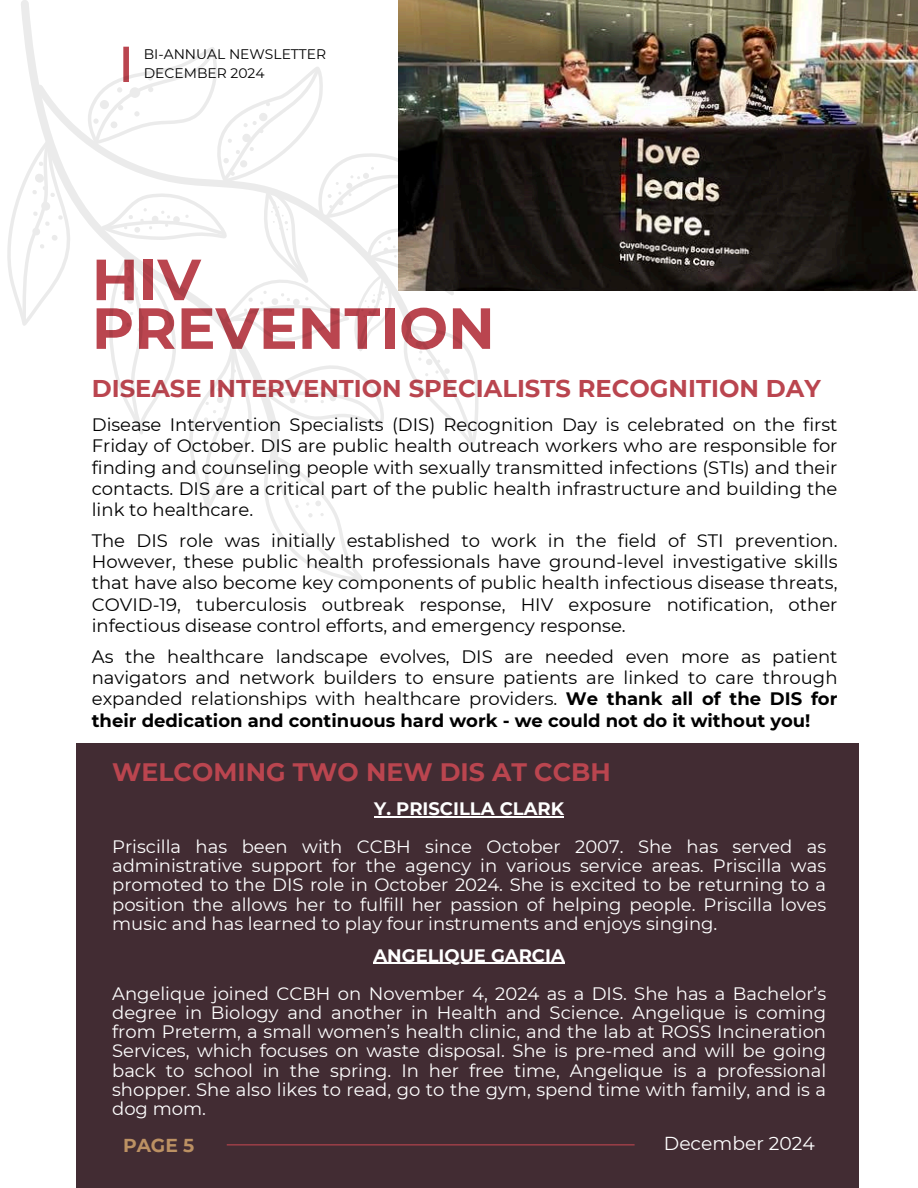
<style>
.page{position:relative;width:918px;height:1188px;background:#fff}
.page>*{position:absolute;margin:0;border:0;box-sizing:border-box;transform-origin:0 0}
.t1{font:700 57.9px/48.8px "Montserrat";color:#ba454f}
.t2{font:700 25.2px "Montserrat";color:#ba454f}
.t3{font:700 24.15px "Montserrat";color:#ba454f}
.t4{font:18.75px "Montserrat";color:#fff}
.t5{font:700 18.75px "Montserrat";color:#bc9163}
.t6{font:18px/21.3px "Montserrat";color:#000;text-align:justify}
.t7{font:18px/19.2px "Montserrat";color:#fff;text-align:justify}
.t8{font:700 18px "Montserrat";color:#fff}
.t9{font:13.95px "Montserrat";color:#000}
.s1{font-weight:700}
</style>
<div class="page">
<div style="left:76px;top:744px;width:783px;height:444px;background:#422c33"></div>
<img style="left:398px;top:0;width:520px;height:290px">
<hr style="left:227px;top:1144px;width:408px;height:1px;background:#ba454f">
<svg style="left:7px;top:44px;width:472px;height:536px"></svg>
<hr style="left:374px;top:816px;width:190px;height:1px;background:#fff">
<hr style="left:373px;top:963px;width:192px;height:1px;background:#fff">
<h4 class="t9" style="left:144px;top:46px;width:184px">BI-ANNUAL NEWSLETTER</h4>
<h3 class="t9" style="left:144px;top:65px;width:122px">DECEMBER 2024</h3>
<p class="t1" style="left:92px;top:255px;width:405px">HIV<br>PREVENTION</p>
<h4 class="t3" style="left:92px;top:374px;width:731px">DISEASE INTERVENTION SPECIALISTS RECOGNITION DAY</h4>
<h1 class="t6" style="left:92px;top:414px;width:747px">Disease Intervention Specialists (DIS) Recognition Day is celebrated on the first Friday of October. DIS are public health outreach workers who are responsible for finding and counseling people with sexually transmitted infections (STIs) and their contacts. DIS are a critical part of the public health infrastructure and building the link to healthcare.</h1>
<h2 class="t6" style="left:92px;top:530px;width:747px">The DIS role was initially established to work in the field of STI prevention.<br>However, these public health professionals have ground-level investigative skills that have also become key components of public health infectious disease threats, COVID-19, tuberculosis outbreak response, HIV exposure notification, other infectious disease control efforts, and emergency response.</h2>
<h4 class="t6" style="left:92px;top:645px;width:747px">As the healthcare landscape evolves, DIS are needed even more as patient navigators and network builders to ensure patients are linked to care through expanded relationships with healthcare providers. <span class="s1">We thank all of the DIS for their dedication and continuous hard work - we could not do it without you!</span></h4>
<p class="t2" style="left:112px;top:757px;width:500px">WELCOMING TWO NEW DIS AT CCBH</p>
<h4 class="t8" style="left:374px;top:797px;width:191px">Y. PRISCILLA CLARK</h4>
<h2 class="t7" style="left:112px;top:837px;width:716px">Priscilla has been with CCBH since October 2007. She has served as administrative support for the agency in various service areas. Priscilla was promoted to the DIS role in October 2024. She is excited to be returning to a position the allows her to fulfill her passion of helping people. Priscilla loves music and has learned to play four instruments and enjoys singing.</h2>
<h3 class="t8" style="left:373px;top:944px;width:193px">ANGELIQUE GARCIA</h3>
<h4 class="t7" style="left:112px;top:984px;width:716px">Angelique joined CCBH on November 4, 2024 as a DIS. She has a Bachelor’s degree in Biology and another in Health and Science. Angelique is coming from Preterm, a small women’s health clinic, and the lab at ROSS Incineration Services, which focuses on waste disposal. She is pre-med and will be going back to school in the spring. In her free time, Angelique is a professional shopper. She also likes to read, go to the gym, spend time with family, and is a dog mom.</h4>
<h3 class="t4" style="left:664px;top:1132px;width:153px">December 2024</h3>
<p class="t5" style="left:123px;top:1134px;width:73px">PAGE 5</p>
</div>
